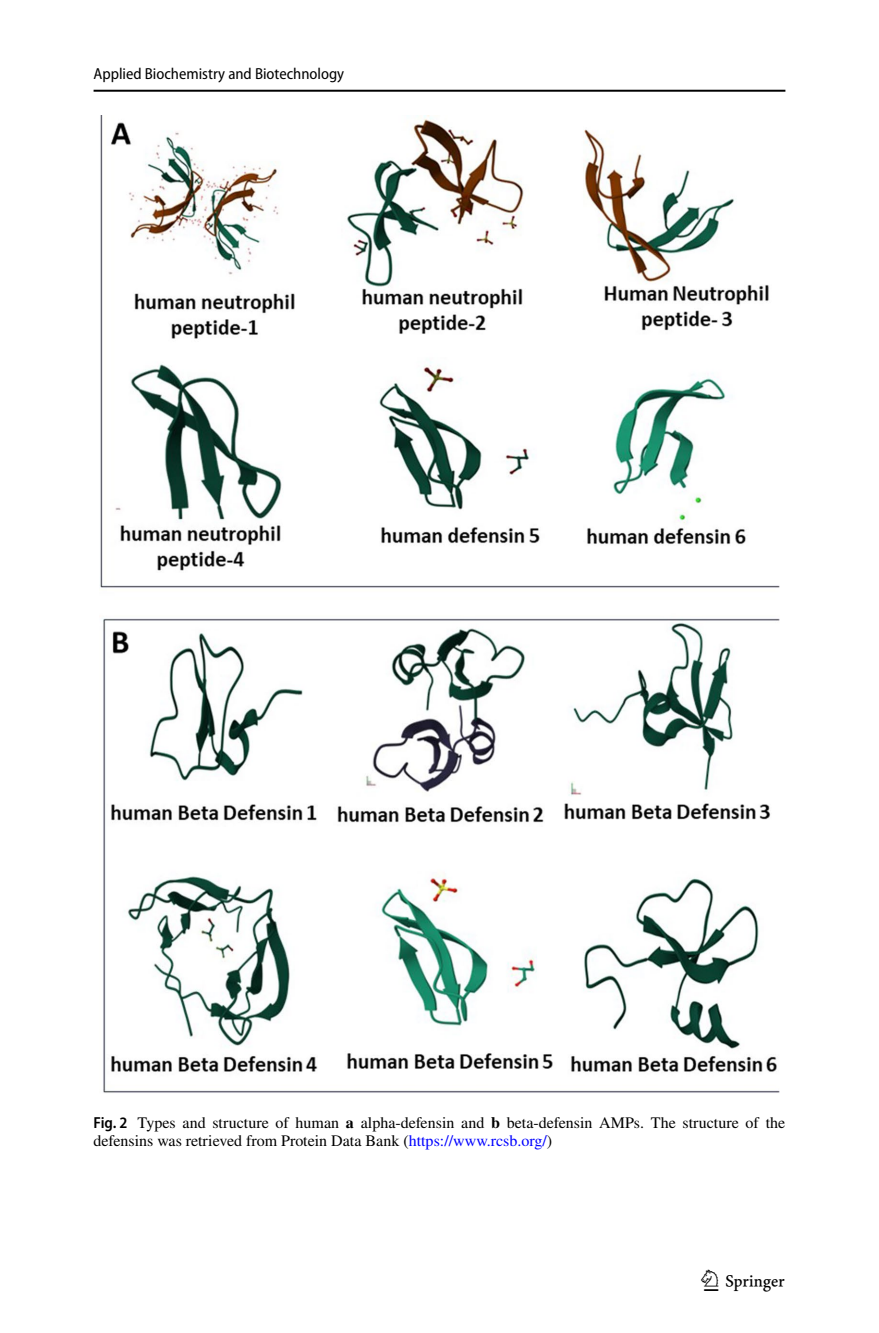
<style>
.page{position:relative;width:879px;height:1333px;background:#fff}
.page>*{position:absolute;margin:0;border:0;box-sizing:border-box;transform-origin:0 0}
.t1{font:30px "Springnew Regular 5";color:#000}
.t2{font:16px/18.4px "STIX";color:#000}
.t3{font:semi-condensed 16px "Myriad Pro";color:#000}
.s1{font-family:"Myriad Pro";font-weight:600;font-stretch:semi-condensed}
.s2{font-weight:700}
.s3{color:#00f}
</style>
<div class="page">
<hr style="left:94px;top:90px;width:691px;height:2px;background:#000">
<img style="left:100px;top:116px;width:680px;height:977px">
<p class="t3" style="left:94px;top:65px;width:252px">Applied Biochemistry and Biotechnology</p>
<p class="t2" style="left:94px;top:1114px;width:693px"><span class="s1">Fig. 2</span> Types and structure of human <span class="s2">a</span> alpha-defensin and <span class="s2">b</span> beta-defensin AMPs. The structure of the defensins was retrieved from Protein Data Bank (<span class="s3">https://www.rcsb.org/</span>)</p>
<h1 class="t1" style="left:704px;top:1269px;width:83px">1 3</h1>
</div>
